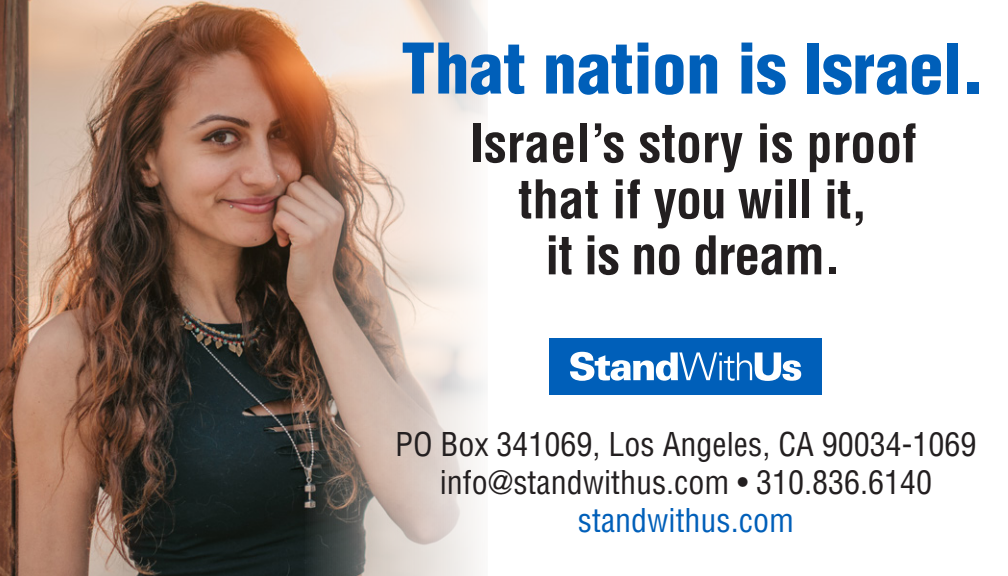
<style>
.page{position:relative;width:1008px;height:576px;background:#fff}
.page>*{position:absolute;margin:0;border:0;box-sizing:border-box;transform-origin:0 0}
.t1{font:900 condensed 68px "Helvetica LT Std";color:#005fb9}
.t2{font:700 condensed 52px "Helvetica LT Std";letter-spacing:-.02em;color:#231f20}
.t3{font:700 condensed 52px "Helvetica LT Std";color:#231f20}
.t4{font:condensed 32px "Helvetica LT Std";color:#231f20}
.t5{font:condensed 32px "Helvetica LT Std";color:#005fb9}
</style>
<div class="page">
<img style="left:0;top:0;width:487px;height:576px">
<div style="left:550px;top:339px;width:272px;height:56px;background:#005fb9"></div>
<svg style="left:570px;top:352px;width:231px;height:29px"></svg>
<p class="t1" style="left:401px;top:26px;width:585px">That nation is Israel.</p>
<p class="t3" style="left:469px;top:111px;width:449px">Israel s’ story is proof</p>
<p class="t2" style="left:518px;top:167px;width:351px">that if you will ,i t</p>
<p class="t2" style="left:545px;top:223px;width:297px">isit no dream.</p>
<p class="t4" style="left:395px;top:424px;width:583px">PO Box 341069, Los Angeles, CA 90034-1069</p>
<p class="t4" style="left:440px;top:462px;width:494px">info@standwithus.com • 310.836.6140</p>
<p class="t5" style="left:578px;top:501px;width:217px">standwithus.com</p>
</div>
